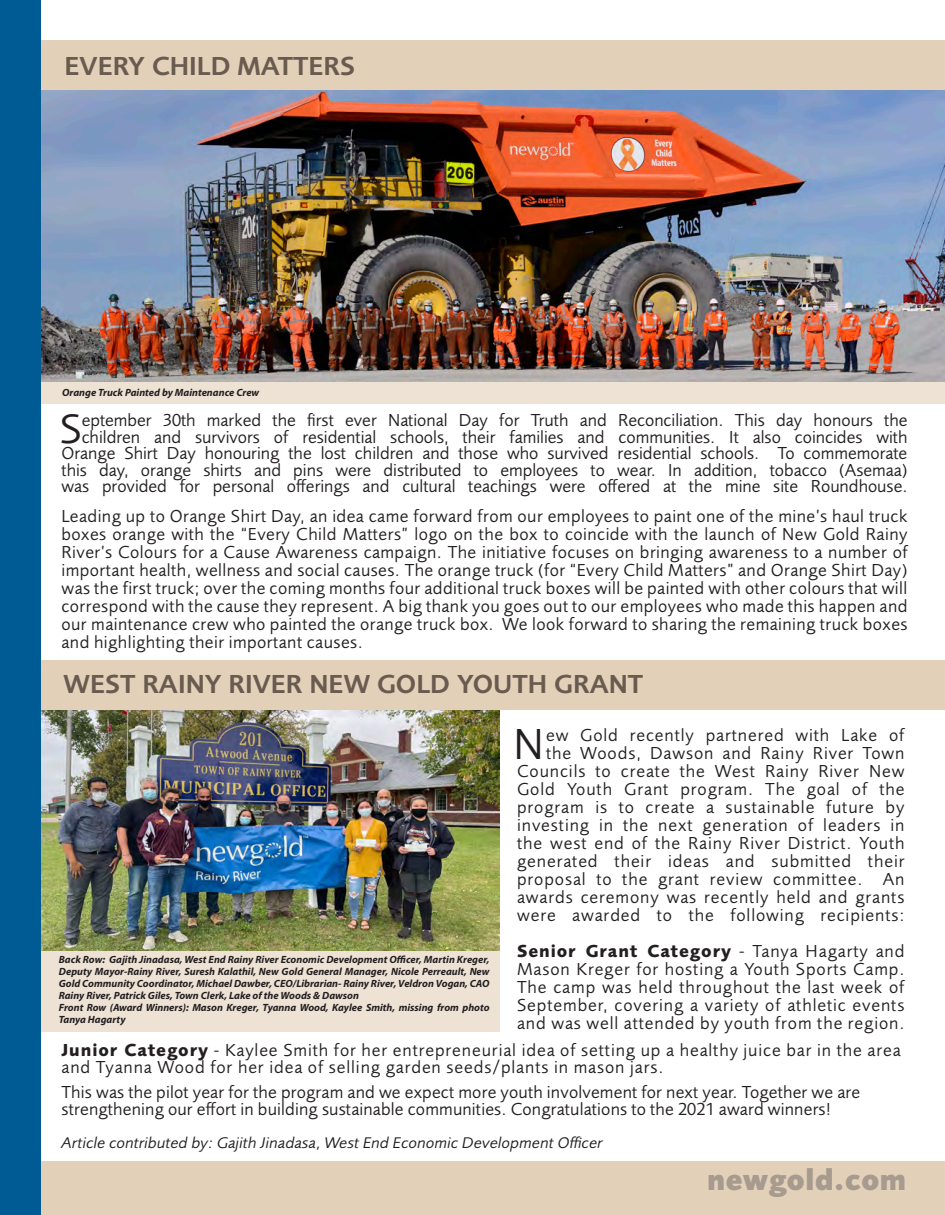
<style>
.page{position:relative;width:945px;height:1215px;background:#fff}
.page>*{position:absolute;margin:0;border:0;box-sizing:border-box;transform-origin:0 0}
.t1{font:45px "Foundry Sans";color:#231f20}
.t2{font:42.75px "Foundry Sans";color:#231f20}
.t3{font:800 30px "Foundry Sans";color:#a79a8f}
.t4{font:600 27px "Foundry Sans";color:#695b4f}
.t5{font:18px/18px "Foundry Sans";letter-spacing:.015em;color:#231f20;text-align:justify}
.t6{font:18px/18px "Foundry Sans";letter-spacing:.05em;color:#231f20;text-align:right}
.t7{font:italic 16.05px "Foundry Sans";letter-spacing:.01em;color:#231f20}
.t8{font:italic 700 10.5px/12px "Myriad Pro";color:#231f20;text-align:justify}
.s1{font-weight:700}
</style>
<div class="page">
<div style="left:38px;top:950px;width:462px;height:81px;background:#ede2d4"></div>
<img style="left:378px;top:950px;width:122px;height:1px">
<div style="left:40px;top:382px;width:905px;height:22px;background:#eee2d5"></div>
<img style="left:41px;top:90px;width:904px;height:292px">
<img style="left:41px;top:710px;width:459px;height:240px">
<div style="left:40px;top:660px;width:905px;height:50px;background:#e2d0b8"></div>
<div style="left:27px;top:40px;width:918px;height:50px;background:#e2d0b8"></div>
<div style="left:0;top:1162px;width:945px;height:53px;background:#e2d0b8"></div>
<div style="left:0;top:0;width:40px;height:1215px;background:#005a93"></div>
<p class="t4" style="left:65px;top:50px;width:292px">EVERY CHILD MATTERS</p>
<p class="t8" style="left:62px;top:387px;width:199px">Orange Truck Painted by Maintenance Crew</p>
<p class="t5" style="left:62px;top:412px;width:848px;line-height:16.5px;text-align:right">eptember 30th marked the first ever National Day for Truth and Reconciliation. This day honours the children and survivors of residential schools, their families and communities. It also coincides with Orange Shirt Day honouring the lost children and those who survived residential schools. To commemorate this day, orange shirts and pins were distributed to employees to wear. In addition, tobacco (Asemaa) was provided for personal offerings and cultural teachings were offered at the mine site Roundhouse.</p>
<p class="t5" style="left:62px;top:508px;width:848px">Leading up to Orange Shirt Day, an idea came forward from our employees to paint one of the mine’s haul truck boxes orange with the “Every Child Matters” logo on the box to coincide with the launch of New Gold Rainy River’s Colours for a Cause Awareness campaign. The initiative focuses on bringing awareness to a number of important health, wellness and social causes. The orange truck (for “Every Child Matters” and Orange Shirt Day) was the first truck; over the coming months four additional truck boxes will be painted with other colours that will correspond with the cause they represent. A big thank you goes out to our employees who made this happen and our maintenance crew who painted the orange truck box. We look forward to sharing the remaining truck boxes and highlighting their important causes.</p>
<p class="t2" style="left:60px;top:405px;width:24px">S</p>
<p class="t4" style="left:64px;top:668px;width:581px">WEST RAINY RIVER NEW GOLD YOUTH GRANT</p>
<p class="t6" style="left:517px;top:726px;width:389px">ew Gold recently partnered with Lake of the Woods, Dawson and Rainy River Town Councils to create the West Rainy River New Gold Youth Grant program. The goal of the program is to create a sustainable future by investing in the next generation of leaders in the west end of the Rainy River District. Youth generated their ideas and submitted their proposal to the grant review committee. An awards ceremony was recently held and grants were awarded to the following recipients:</p>
<p class="t5" style="left:517px;top:942px;width:389px"><span class="s1">Senior Grant Category</span> - Tanya Hagarty and Mason Kreger for hosting a Youth Sports Camp.<br>The camp was held throughout the last week of September, covering a variety of athletic events and was well attended by youth from the region.</p>
<p class="t6" style="left:62px;top:1042px;width:841px;line-height:16.5px;text-align:left"><span class="s1">Junior Category</span> - Kaylee Smith for her entrepreneurial idea of setting up a healthy juice bar in the area and Tyanna Wood for her idea of selling garden seeds/plants in mason jars.</p>
<p class="t5" style="left:62px;top:1084px;width:800px;line-height:16.5px">This was the pilot year for the program and we expect more youth involvement for next year. Together we are strengthening our effort in building sustainable communities. Congratulations to the 2021 award winners!</p>
<p class="t7" style="left:62px;top:1134px;width:543px">Article contributed by: Gajith Jinadasa, West End Economic Development Officer</p>
<p class="t1" style="left:513px;top:720px;width:32px">N</p>
<p class="t8" style="left:59px;top:953px;width:432px">Back Row: Gajith Jinadasa, West End Rainy River Economic Development Officer, Martin Kreger, Deputy Mayor-Rainy River, Suresh Kalathil, New Gold General Manager, Nicole Perreault, New Gold Community Coordinator, Michael Dawber, CEO/Librarian- Rainy River, Veldron Vogan, CAO Rainy River, Patrick Giles, Town Clerk, Lake of the Woods &amp; Dawson</p>
<p class="t8" style="left:59px;top:1001px;width:432px">Front Row (Award Winners): Mason Kreger, Tyanna Wood, Kaylee Smith, missing from photo<br>Tanya Hagarty</p>
<p class="t3" style="left:707px;top:1162px;width:201px">newgold.com</p>
</div>
